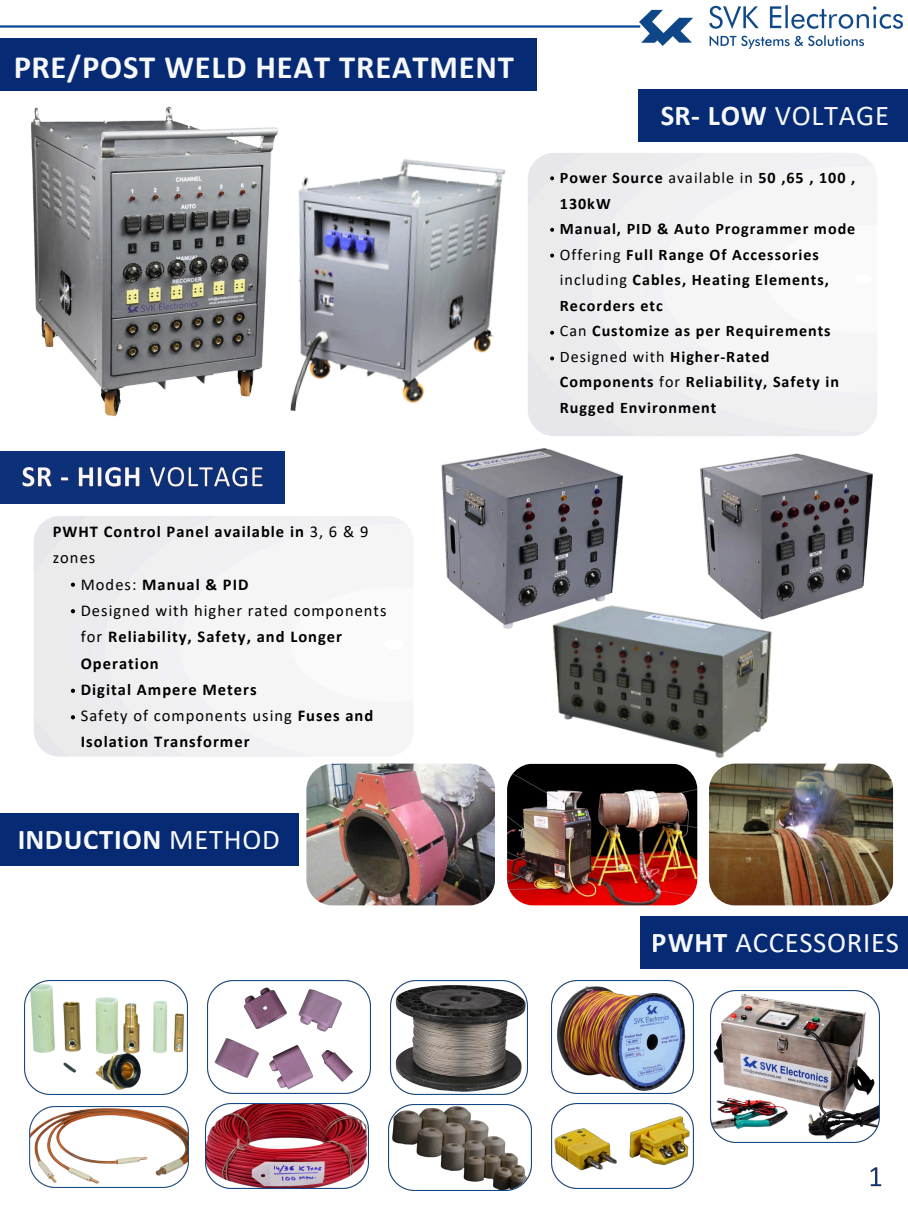
<style>
.page{position:relative;width:908px;height:1210px;background:#fff}
.page>*{position:absolute;margin:0;border:0;box-sizing:border-box;transform-origin:0 0}
.t1{font:700 32.62px "Calibri";letter-spacing:.025em;color:#fff}
.t2{font:28.7px "Calibri";letter-spacing:.025em;color:#fff}
.t3{font:700 28.7px "Calibri";letter-spacing:.025em;color:#fff}
.t4{font:700 16.52px/26.2px "Calibri";letter-spacing:.06em;color:#000}
.t5{font:700 16.06px/25.5px "Calibri";letter-spacing:.06em;color:#000}
.s1{font-weight:400}
.s2{font-weight:700}
</style>
<div class="page">
<img style="left:31px;top:106px;width:247px;height:311px">
<img style="left:276px;top:148px;width:230px;height:269px">
<div style="left:0;top:451px;width:285px;height:53px;background:#0d3178"></div>
<img style="left:22px;top:467px;width:241px;height:20px">
<img style="left:441px;top:448px;width:183px;height:181px">
<img style="left:700px;top:453px;width:173px;height:161px">
<img style="left:545px;top:595px;width:235px;height:163px">
<div style="left:0;top:813px;width:298px;height:52px;background:#062b74"></div>
<img style="left:507px;top:763px;width:190px;height:142px;border-radius:26px">
<img style="left:306px;top:763px;width:189px;height:142px">
<img style="left:708px;top:763px;width:185px;height:142px;border-radius:26px">
<div style="left:0;top:38px;width:536px;height:53px;background:#062b74"></div>
<div style="left:638px;top:89px;width:269px;height:53px;background:#062b74"></div>
<div style="left:640px;top:916px;width:267px;height:52px;background:#062b74"></div>
<img style="left:24px;top:980px;width:163px;height:115px">
<img style="left:207px;top:980px;width:163px;height:114px">
<img style="left:390px;top:980px;width:137px;height:115px">
<img style="left:551px;top:980px;width:142px;height:114px">
<img style="left:710px;top:990px;width:169px;height:152px">
<img style="left:551px;top:1103px;width:142px;height:85px">
<img style="left:205px;top:1103px;width:163px;height:85px">
<img style="left:388px;top:1104px;width:143px;height:86px">
<img style="left:30px;top:1106px;width:159px;height:82px">
<img style="left:870px;top:1167px;width:12px;height:20px">
<svg style="left:71px;top:582px;width:4px;height:5px"></svg>
<svg style="left:71px;top:609px;width:4px;height:4px"></svg>
<svg style="left:71px;top:688px;width:4px;height:5px"></svg>
<svg style="left:71px;top:715px;width:4px;height:4px"></svg>
<img style="left:0;top:5px;width:903px;height:45px">
<svg style="left:550px;top:176px;width:4px;height:4px"></svg>
<svg style="left:550px;top:228px;width:4px;height:4px"></svg>
<svg style="left:550px;top:253px;width:4px;height:4px"></svg>
<svg style="left:550px;top:331px;width:4px;height:4px"></svg>
<svg style="left:550px;top:356px;width:4px;height:4px"></svg>
<h1 class="t1" style="left:13px;top:53px;width:502px">PRE/POST WELD HEAT TREATMENT</h1>
<p class="t4" style="left:53px;top:519px;width:317px">PWHT Control Panel available in <span class="s1">3, 6 &amp; 9 zones</span></p>
<h2 class="t4" style="left:81px;top:572px;width:307px"><span class="s1">Modes:</span> Manual &amp; PID<br><span class="s1">Designed with higher rated components for</span> Reliability, Safety, and Longer<br>Operation<br>Digital Ampere Meters<br><span class="s1">Safety of components using</span> Fuses and<br>Isolation Transformer</h2>
<h2 class="t3" style="left:17px;top:827px;width:264px">INDUCTION <span class="s1">METHOD</span></h2>
<h2 class="t2" style="left:660px;top:103px;width:230px"><span class="s2">SR- LOW</span> VOLTAGE</h2>
<p class="t5" style="left:559px;top:167px;width:297px">Power Source <span class="s1">available in</span> 50 ,65 , 100 ,<br>130kW<br>Manual, PID &amp; Auto Programmer mode<br><span class="s1">Offering</span> Full Range Of Accessories <span class="s1">including</span> Cables, Heating Elements,<br>Recorders etc<br><span class="s1">Can</span> Customize as per Requirements<br><span class="s1">Designed with</span> Higher-Rated<br>Components <span class="s1">for</span> Reliability, Safety in<br>Rugged Environment</p>
<h2 class="t2" style="left:651px;top:931px;width:249px"><span class="s2">PWHT</span> ACCESSORIES</h2>
</div>
